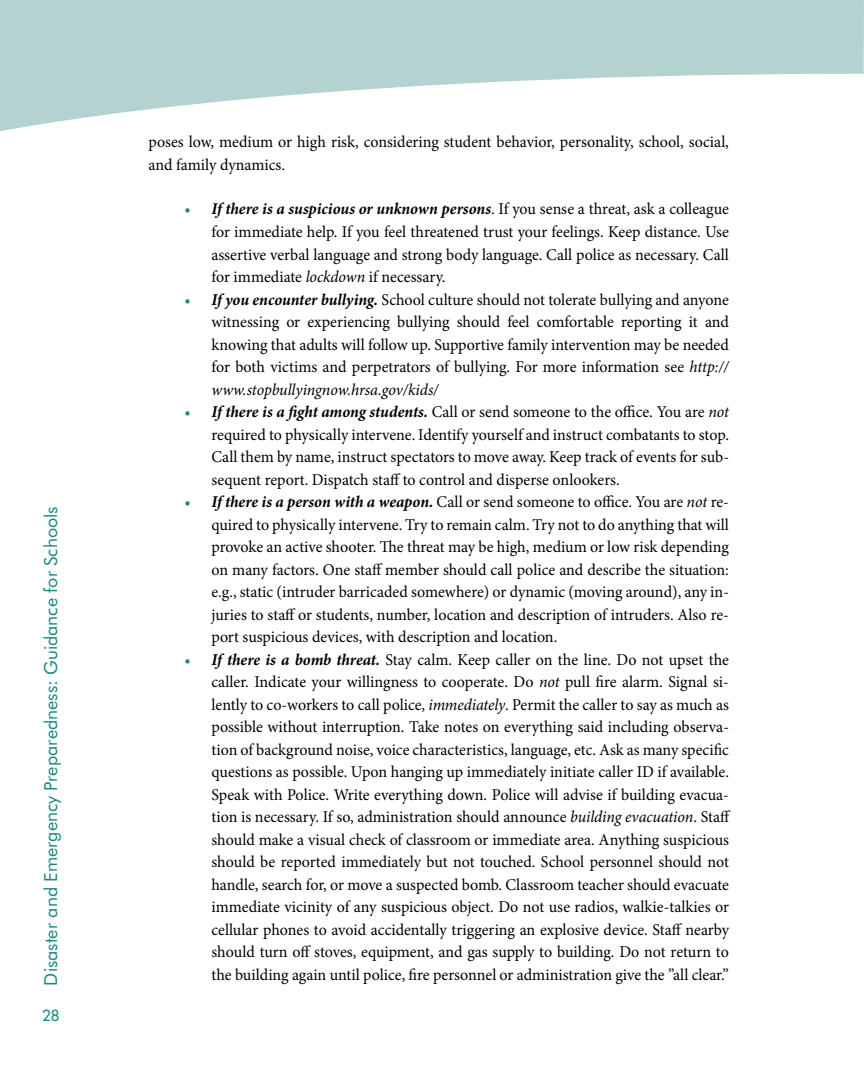
<style>
.page{position:relative;width:864px;height:1080px;background:#fff}
.page>*{position:absolute;margin:0;border:0;box-sizing:border-box;transform-origin:0 0}
.t1{font:18px "Futura BT";color:#188883}
.t2{font:16.5px/22.5px "Minion Pro";color:#000;text-align:justify}
.t3{font:15px "Futura";color:#188883}
.s1{font-weight:500;color:#188883}
.s2{font-weight:700;font-style:italic}
.s3{font-style:italic}
</style>
<div class="page">
<svg style="left:0;top:0;width:863px;height:132px;fill:#b4d2d0"></svg>
<svg style="left:863px;top:0;width:1px;height:74px"></svg>
<p class="t1" style="left:40px;top:986px;width:481px;rotate:-90deg">Disaster and Emergency Preparedness: Guidance for Schools</p>
<p class="t3" style="left:42px;top:1006px;width:19px">28</p>
<p class="t2" style="left:148px;top:131px;width:582px">poses low, medium or high risk, considering student behavior, personality, school, social, and family dynamics.</p>
<p class="t2" style="left:212px;top:198px;width:519px;text-indent:-27px"><span class="s1">•</span> <span class="s2">If there is a suspicious or unknown persons</span>. If you sense a threat, ask a colleague for immediate help. If you feel threatened trust your feelings. Keep distance. Use assertive verbal language and strong body language. Call police as necessary. Call for immediate <span class="s3">lockdown</span> if necessary.</p>
<p class="t2" style="left:212px;top:288px;width:519px;text-indent:-27px"><span class="s1">•</span> <span class="s2">If you encounter bullying.</span> School culture should not tolerate bullying and anyone witnessing or experiencing bullying should feel comfortable reporting it and knowing that adults will follow up. Supportive family intervention may be needed for both victims and perpetrators of bullying. For more information see <span class="s3">http:// www.stopbullyingnow.hrsa.gov/kids/</span></p>
<p class="t2" style="left:212px;top:401px;width:519px;text-indent:-27px"><span class="s1">•</span> <span class="s2">If there is a fight among students.</span> Call or send someone to the office. You are <span class="s3">not </span>required to physically intervene. Identify yourself and instruct combatants to stop.<br>Call them by name, instruct spectators to move away. Keep track of events for sub&shy;sequent report. Dispatch staff to control and disperse onlookers.</p>
<p class="t2" style="left:211px;top:491px;width:519px;text-indent:-27px"><span class="s1">•</span> <span class="s2">If there is a person with a weapon.</span> Call or send someone to office. You are <span class="s3">not</span> re&shy;quired to physically intervene. Try to remain calm. Try not to do anything that will provoke an active shooter. The threat may be high, medium or low risk depending on many factors. One staff member should call police and describe the situation: e.g., static (intruder barricaded somewhere) or dynamic (moving around), any in&shy;juries to staff or students, number, location and description of intruders. Also re&shy;port suspicious devices, with description and location.</p>
<p class="t2" style="left:211px;top:648px;width:520px;text-indent:-27px"><span class="s1">•</span> <span class="s2">If there is a bomb threat.</span> Stay calm. Keep caller on the line. Do not upset the caller. Indicate your willingness to cooperate. Do <span class="s3">not</span> pull fire alarm. Signal si&shy;lently to co-workers to call police, <span class="s3">immediately</span>. Permit the caller to say as much as possible without interruption. Take notes on everything said including observa&shy;tion of background noise, voice characteristics, language, etc. Ask as many specific questions as possible. Upon hanging up immediately initiate caller ID if available.<br>Speak with Police. Write everything down. Police will advise if building evacua&shy;tion is necessary. If so, administration should announce <span class="s3">building evacuation</span>. Staff should make a visual check of classroom or immediate area. Anything suspicious should be reported immediately but not touched. School personnel should not handle, search for, or move a suspected bomb. Classroom teacher should evacuate immediate vicinity of any suspicious object. Do not use radios, walkie-talkies or cellular phones to avoid accidentally triggering an explosive device. Staff nearby should turn off stoves, equipment, and gas supply to building. Do not return to the building again until police, fire personnel or administration give the ”all clear.”</p>
</div>
